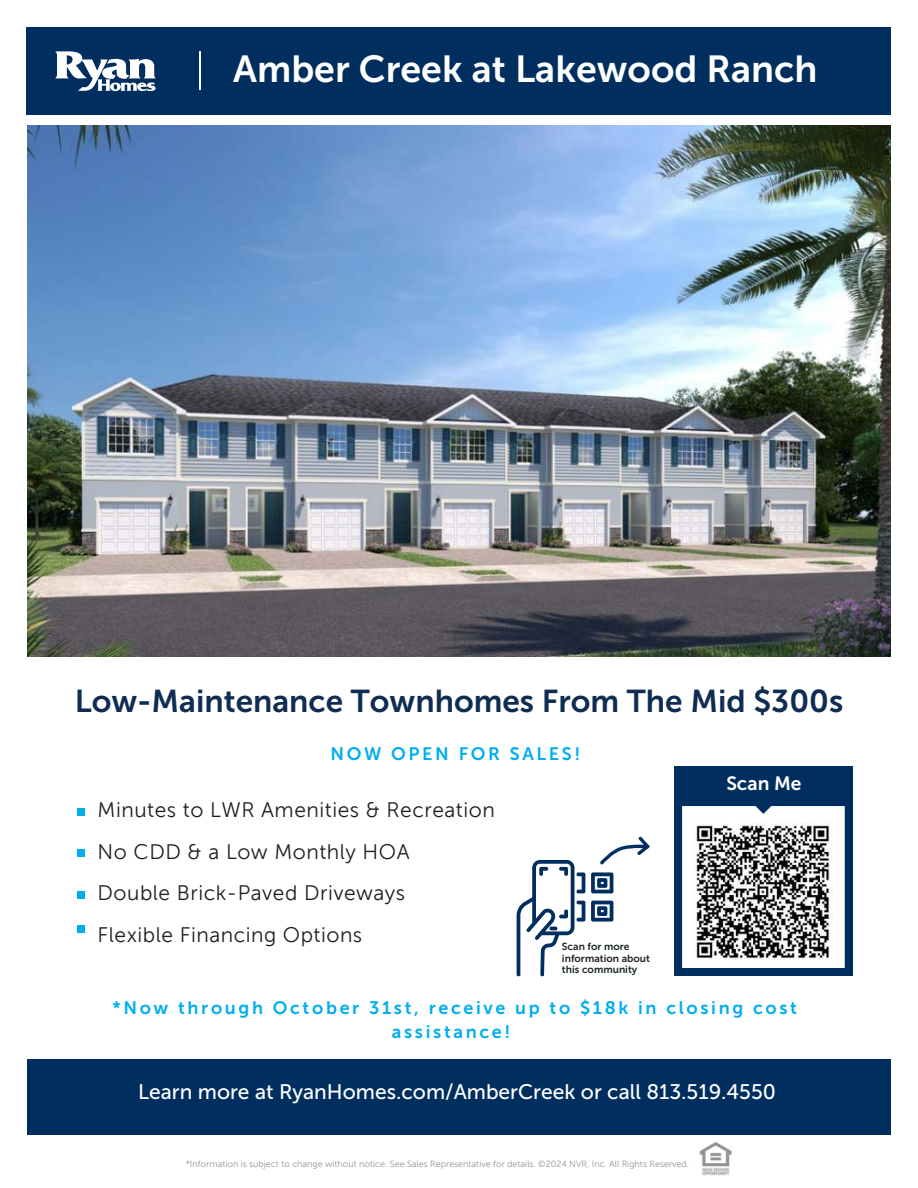
<style>
.page{position:relative;width:918px;height:1188px;background:#fff}
.page>*{position:absolute;margin:0;border:0;box-sizing:border-box;transform-origin:0 0}
.t1{font:37.5px "Museo Sans 700";color:#fff}
.t2{font:31.5px "Museo Sans 700";color:#0f2c52}
.t3{font:21px/41.7px "Museo Sans 300";letter-spacing:.025em;color:#231f20}
.t4{font:21px "Museo Sans 500";color:#fff}
.t5{font:19.2px "Museo Sans 700";color:#fff}
.t6{font:18px/24.8px "Museo Sans 700";letter-spacing:.15em;color:#00aeef;text-align:center}
.t7{font:10.2px/11.2px "Museo Sans 700";color:#1f272a}
.t8{font:9px "Museo Sans 300";color:#939598}
</style>
<div class="page">
<svg style="left:517px;top:837px;width:132px;height:139px"></svg>
<div style="left:27px;top:1059px;width:864px;height:75px;background:#002f5f"></div>
<div style="left:27px;top:27px;width:864px;height:87px;background:#002f5f"></div>
<hr style="left:199px;top:52px;width:2px;height:38px;background:#fff">
<div style="left:674px;top:767px;width:178px;height:209px;background:#002f5f"></div>
<svg style="left:682px;top:806px;width:163px;height:162px;background:#f9fafb"></svg>
<svg style="left:55px;top:51px;width:101px;height:40px"></svg>
<img style="left:699px;top:1141px;width:33px;height:35px">
<div style="left:78px;top:808px;width:7px;height:7px;background:#00aeef"></div>
<div style="left:78px;top:849px;width:7px;height:8px;background:#00aeef"></div>
<div style="left:78px;top:891px;width:7px;height:8px;background:#00aeef"></div>
<div style="left:78px;top:926px;width:7px;height:7px;background:#00aeef"></div>
<img style="left:692px;top:822px;width:146px;height:138px">
<img style="left:27px;top:126px;width:864px;height:531px">
<h1 class="t1" style="left:233px;top:48px;width:586px">Amber Creek at Lakewood Ranch</h1>
<h2 class="t2" style="left:75px;top:684px;width:770px">Low-Maintenance Townhomes From The Mid $300s</h2>
<h3 class="t6" style="left:330px;top:741px;width:252px">NOW OPEN FOR SALES!</h3>
<h3 class="t5" style="left:726px;top:773px;width:77px">Scan Me</h3>
<h3 class="t3" style="left:98px;top:789px;width:399px">Minutes to LWR Amenities &amp; Recreation<br>No CDD &amp; a Low Monthly HOA<br>Double Brick-Paved Driveways<br>Flexible Financing Options</h3>
<p class="t7" style="left:562px;top:941px;width:90px">Scan for more information about this community</p>
<h3 class="t6" style="left:112px;top:995px;width:686px">*Now through October 31st, receive up to $18k in closing cost assistance!</h3>
<h3 class="t4" style="left:138px;top:1081px;width:639px">Learn more at RyanHomes.com/AmberCreek or call 813.519.4550</h3>
<p class="t8" style="left:186px;top:1159px;width:505px">*Information is subject to change without notice. See Sales Representative for details. ©2024 NVR, Inc. All Rights Reserved.</p>
</div>
